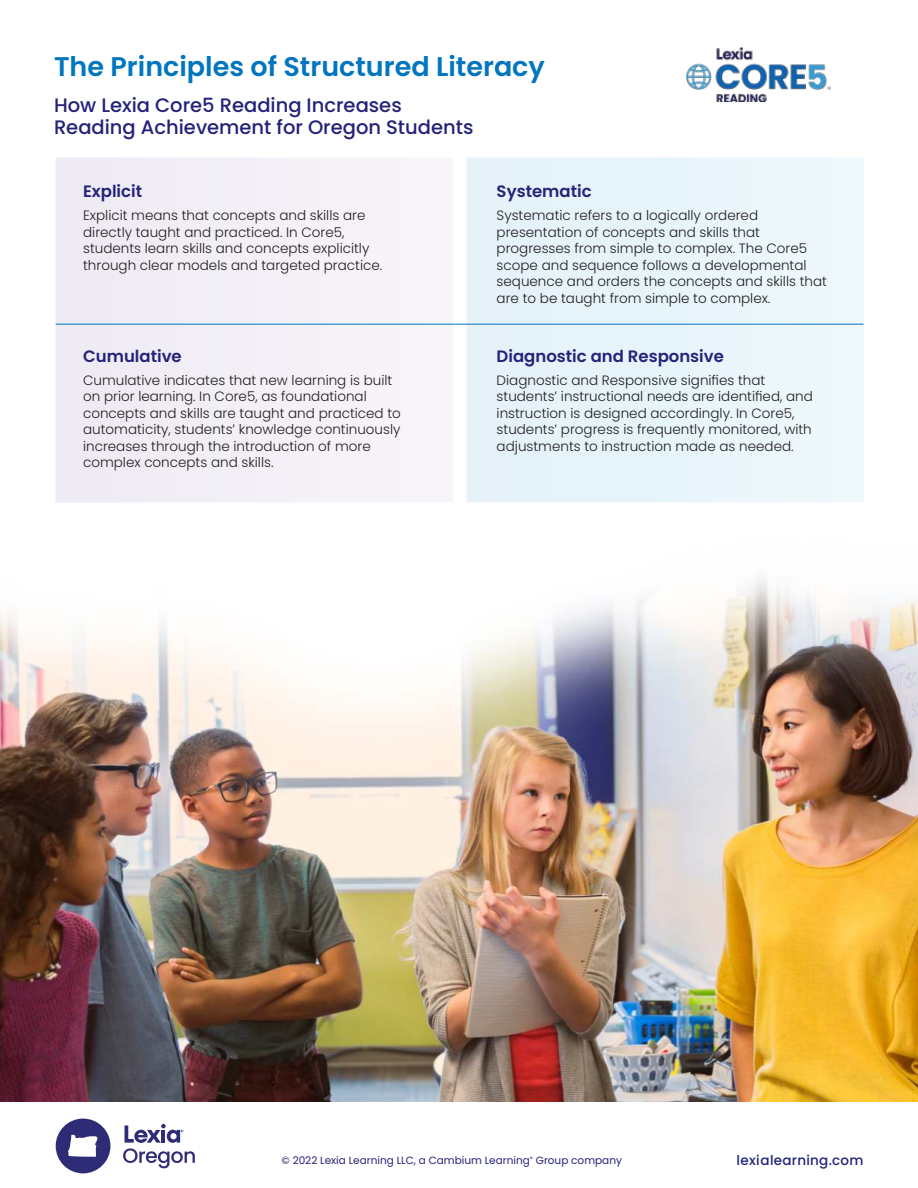
<style>
.page{position:relative;width:918px;height:1188px;background:#fff}
.page>*{position:absolute;margin:0;border:0;box-sizing:border-box;transform-origin:0 0}
.t1{font:600 27px "Poppins";color:#0076bf}
.t2{font:500 19.5px/22.5px "Poppins";color:#242279}
.t3{font:600 16.5px "Poppins";color:#242279}
.t4{font:300 13.5px/16.5px "Poppins";color:#221f1f}
.t5{font:500 13.5px "Poppins";letter-spacing:.02em;color:#242279}
.t6{font:10.5px "Poppins";color:#242279}
</style>
<div class="page">
<svg style="left:123px;top:1124px;width:72px;height:44px"></svg>
<svg style="left:56px;top:1119px;width:54px;height:54px"></svg>
<img style="left:0;top:327px;width:918px;height:775px">
<div style="left:56px;top:158px;width:397px;height:344px;background:#f2f0f6"></div>
<div style="left:467px;top:158px;width:397px;height:344px;background:#e6f5fa"></div>
<img style="left:687px;top:47px;width:144px;height:54px">
<hr style="left:56px;top:324px;width:808px;height:1px;background:#0076bf">
<h1 class="t1" style="left:54px;top:54px;width:492px">The Principles of Structured Literacy</h1>
<h2 class="t2" style="left:54px;top:95px;width:421px">How Lexia Core5 Reading Increases<br>Reading Achievement for Oregon Students</h2>
<p class="t3" style="left:83px;top:184px;width:60px">Explicit</p>
<p class="t4" style="left:83px;top:207px;width:301px">Explicit means that concepts and skills are directly taught and practiced. In Core5, students learn skills and concepts explicitly through clear models and targeted practice.</p>
<p class="t3" style="left:83px;top:349px;width:100px">Cumulative</p>
<p class="t4" style="left:83px;top:373px;width:319px">Cumulative indicates that new learning is built on prior learning. In Core5, as foundational concepts and skills are taught and practiced to automaticity, students’ knowledge continuously increases through the introduction of more complex concepts and skills.</p>
<p class="t3" style="left:497px;top:184px;width:97px">Systematic</p>
<p class="t4" style="left:497px;top:207px;width:332px">Systematic refers to a logically ordered presentation of concepts and skills that progresses from simple to complex. The Core5 scope and sequence follows a developmental sequence and orders the concepts and skills that are to be taught from simple to complex.</p>
<p class="t3" style="left:497px;top:349px;width:229px">Diagnostic and Responsive</p>
<p class="t4" style="left:497px;top:372px;width:318px">Diagnostic and Responsive signifies that students’ instructional needs are identified, and instruction is designed accordingly. In Core5, students’ progress is frequently monitored, with adjustments to instruction made as needed.</p>
<p class="t6" style="left:282px;top:1156px;width:342px">© 2022 Lexia Learning LLC, a Cambium Learning<sup>®</sup> Group company</p>
<p class="t5" style="left:737px;top:1155px;width:128px">lexialearning.com</p>
</div>
